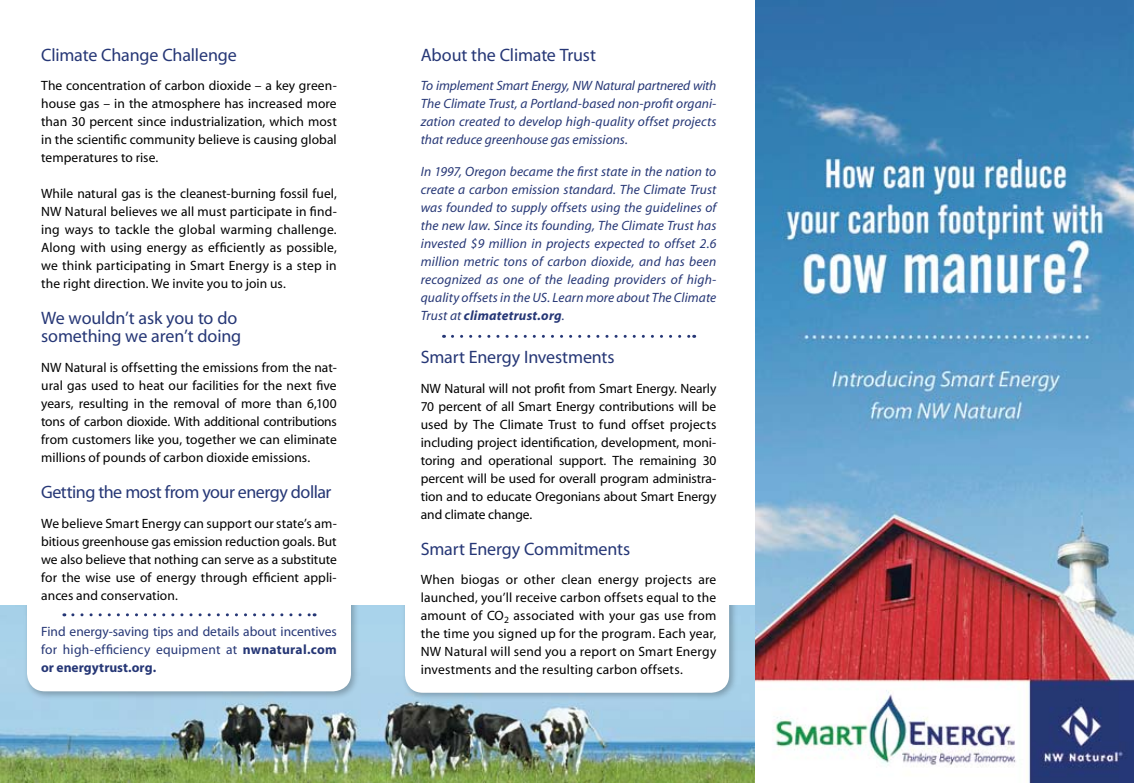
<style>
.page{position:relative;width:1134px;height:783px;background:#fff}
.page>*{position:absolute;margin:0;border:0;box-sizing:border-box;transform-origin:0 0}
.t1{font:18px/18px "Myriad";letter-spacing:-.01em;color:#263776}
.t2{font:18px "Myriad";letter-spacing:-.03em;color:#263776}
.t3{font:13.5px/18px "Myriad";letter-spacing:.005em;color:#000;text-align:justify}
.t4{font:italic 13.5px/18px "Myriad";letter-spacing:.01em;color:#263776;text-align:justify}
.t5{font:13.5px/18px "Myriad";letter-spacing:.01em;color:#263776;text-align:justify}
.s1{font-weight:700}
</style>
<div class="page">
<img style="left:0;top:605px;width:756px;height:178px">
<div style="left:23px;top:15px;width:338px;height:686px;background:#000;opacity:.25"></div>
<div style="left:27px;top:19px;width:324px;height:672px;background:#fff;border-radius:18px"></div>
<div style="left:405px;top:19px;width:324px;height:674px;background:#fff;border-radius:18px"></div>
<div style="left:0;top:0;width:756px;height:605px;background:#fff"></div>
<svg style="left:452px;top:335px;width:243px;height:3px"></svg>
<img style="left:756px;top:0;width:378px;height:783px">
<svg style="left:73px;top:613px;width:242px;height:3px"></svg>
<h1 class="t1" style="left:41px;top:46px;width:197px">Climate Change Challenge</h1>
<p class="t3" style="left:41px;top:77px;width:297px">The concentration of carbon dioxide – a key green&shy;house gas – in the atmosphere has increased more than 30 percent since industrialization, which most in the scientific community believe is causing global temperatures to rise.</p>
<p class="t3" style="left:41px;top:185px;width:297px">While natural gas is the cleanest-burning fossil fuel, NW Natural believes we all must participate in find&shy;ing ways to tackle the global warming challenge.<br>Along with using energy as efficiently as possible, we think participating in Smart Energy is a step in the right direction. We invite you to join us.</p>
<h1 class="t1" style="left:41px;top:310px;width:202px">We wouldn’t ask you to do something we aren’t doing</h1>
<p class="t3" style="left:41px;top:359px;width:297px">NW Natural is offsetting the emissions from the nat&shy;ural gas used to heat our facilities for the next five years, resulting in the removal of more than 6,100 tons of carbon dioxide. With additional contributions from customers like you, together we can eliminate millions of pounds of carbon dioxide emissions.</p>
<h1 class="t2" style="left:41px;top:483px;width:292px">Getting the most from your energy dollar</h1>
<p class="t3" style="left:41px;top:515px;width:297px">We believe Smart Energy can support our state’s am&shy;bitious greenhouse gas emission reduction goals. But we also believe that nothing can serve as a substitute for the wise use of energy through efficient appli&shy;ances and conservation.</p>
<p class="t5" style="left:41px;top:623px;width:297px">Find energy-saving tips and details about incentives for high-efficiency equipment at <span class="s1">nwnatural.com or energytrust.org.</span></p>
<h1 class="t1" style="left:421px;top:46px;width:177px">About the Climate Trust</h1>
<p class="t4" style="left:421px;top:77px;width:297px">To implement Smart Energy, NW Natural partnered with The Climate Trust, a Portland-based non-profit organi&shy;zation created to develop high-quality offset projects that reduce greenhouse gas emissions.</p>
<p class="t4" style="left:421px;top:163px;width:297px">In 1997, Oregon became the first state in the nation to create a carbon emission standard. The Climate Trust was founded to supply offsets using the guidelines of the new law. Since its founding, The Climate Trust has invested $9 million in projects expected to offset 2.6 million metric tons of carbon dioxide, and has been recognized as one of the leading providers of high&shy;quality offsets in the US. Learn more about The Climate Trust at <span class="s1">climatetrust.org</span>.</p>
<h1 class="t1" style="left:421px;top:348px;width:195px">Smart Energy Investments</h1>
<p class="t3" style="left:421px;top:380px;width:297px">NW Natural will not profit from Smart Energy. Nearly 70 percent of all Smart Energy contributions will be used by The Climate Trust to fund offset projects including project identification, development, moni&shy;toring and operational support. The remaining 30 percent will be used for overall program administra&shy;tion and to educate Oregonians about Smart Energy and climate change.</p>
<h1 class="t1" style="left:421px;top:540px;width:211px">Smart Energy Commitments</h1>
<p class="t3" style="left:421px;top:571px;width:297px">When biogas or other clean energy projects are launched, you’ll receive carbon offsets equal to the amount of CO<sub>2</sub> associated with your gas use from the time you signed up for the program. Each year, NW Natural will send you a report on Smart Energy investments and the resulting carbon offsets.</p>
</div>
